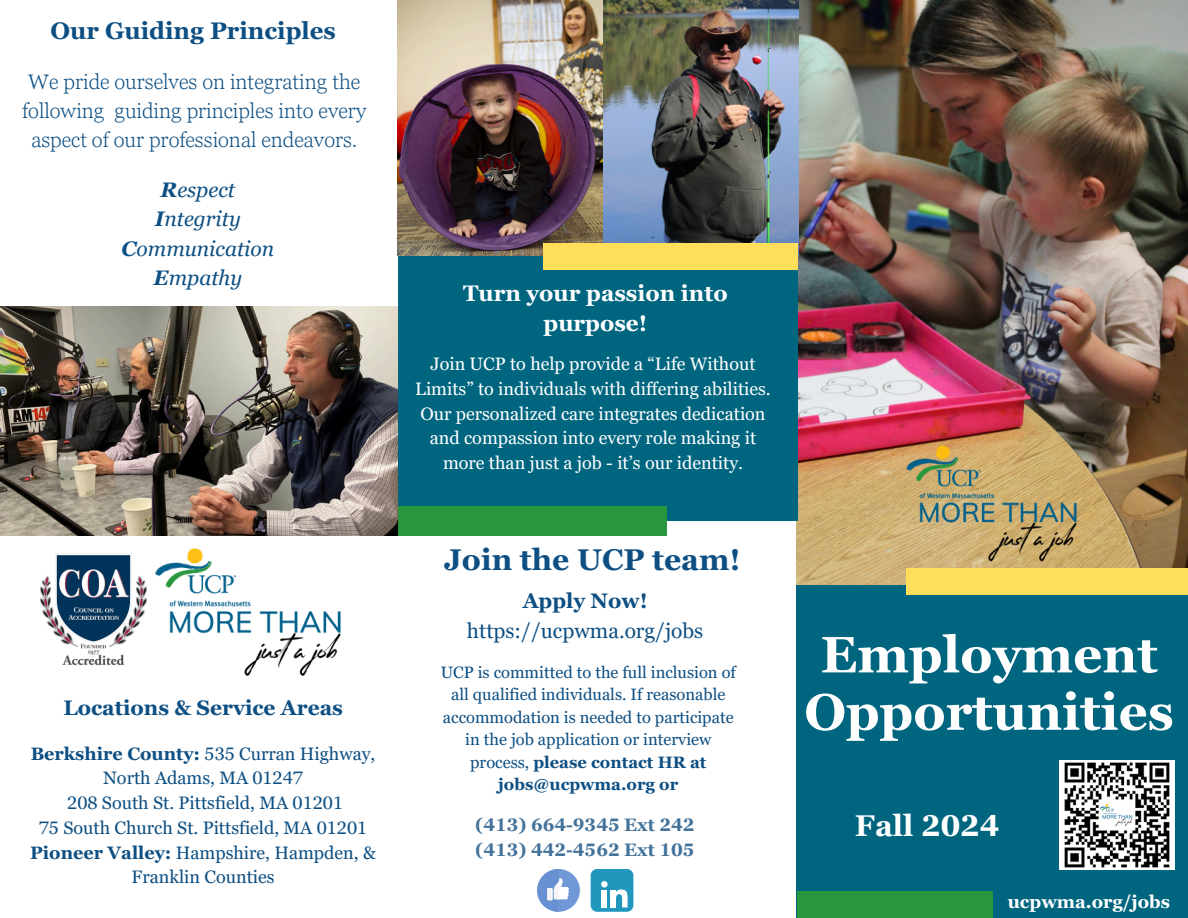
<style>
.page{position:relative;width:1188px;height:918px;background:#fff}
.page>*{position:absolute;margin:0;border:0;box-sizing:border-box;transform-origin:0 0}
.t1{font:700 51px/57.3px "Georgia Pro";color:#fff;text-align:center}
.t2{font:700 30px "Georgia Pro";color:#0d4f83}
.t3{font:700 30px "Georgia Pro";color:#fff}
.t4{font:700 24px "Georgia Pro";color:#0d4f83}
.t5{font:700 22.5px/30.3px "Georgia Pro";color:#fff;text-align:center}
.t6{font:300 21px/29.2px "Georgia Pro";color:#0d4f83;text-align:center}
.t7{font:italic 21px/29.2px "Georgia Pro";color:#0d4f83;text-align:center}
.t8{font:21px/29.2px "Georgia Pro";color:#0d4f83;text-align:center}
.t9{font:700 21px "Georgia Pro";color:#0d4f83}
.t10{font:18px/24.8px "Georgia Pro";color:#fff;text-align:center}
.t11{font:18px/24.8px "Georgia Pro";color:#0d4f83;text-align:center}
.t12{font:700 18px "Georgia Pro";color:#43729a}
.t13{font:700 18px "Georgia Pro";color:#fff}
.t14{font:16.5px/22.5px "Georgia Pro";color:#0d4f83;text-align:center}
.s1{font-weight:700}
</style>
<div class="page">
<div style="left:797px;top:582px;width:391px;height:336px;background:#006680"></div>
<img style="left:797px;top:0;width:391px;height:585px">
<img style="left:603px;top:0;width:196px;height:256px">
<img style="left:887px;top:443px;width:205px;height:122px">
<img style="left:146px;top:548px;width:195px;height:128px">
<img style="left:40px;top:555px;width:106px;height:111px">
<div style="left:906px;top:569px;width:282px;height:26px;background:#ffde59"></div>
<div style="left:797px;top:892px;width:195px;height:26px;background:#27963d"></div>
<div style="left:537px;top:869px;width:43px;height:43px;background:#7098d6;border-radius:50%"></div>
<svg style="left:537px;top:869px;width:32px;height:43px"></svg>
<div style="left:591px;top:869px;width:42px;height:43px;background:#2197bd;border-radius:6px"></div>
<svg style="left:601px;top:881px;width:7px;height:6px"></svg>
<div style="left:602px;top:890px;width:5px;height:17px;background:#fff"></div>
<div style="left:611px;top:890px;width:5px;height:17px;background:#fff"></div>
<svg style="left:616px;top:889px;width:12px;height:18px"></svg>
<div style="left:398px;top:253px;width:399px;height:268px;background:#006680"></div>
<div style="left:398px;top:506px;width:268px;height:29px;background:#27963d"></div>
<img style="left:1060px;top:760px;width:114px;height:110px">
<img style="left:0;top:307px;width:397px;height:228px">
<img style="left:398px;top:0;width:205px;height:256px">
<div style="left:543px;top:243px;width:255px;height:26px;background:#ffde59"></div>
<p class="t4" style="left:51px;top:17px;width:287px">Our Guiding Principles</p>
<p class="t6" style="left:22px;top:67px;width:346px">We pride ourselves on integrating the following guiding principles into every aspect of our professional endeavors.</p>
<p class="t7" style="left:122px;top:175px;width:154px"><span class="s1">R</span>espect<br><span class="s1">I</span>ntegrity<br><span class="s1">C</span>ommunication<br><span class="s1">E</span>mpathy</p>
<p class="t9" style="left:63px;top:695px;width:281px">Locations &amp; Service Areas</p>
<p class="t11" style="left:31px;top:741px;width:346px"><span class="s1">Berkshire County:</span> 535 Curran Highway,<br>North Adams, MA 01247</p>
<h3 class="t11" style="left:67px;top:791px;width:277px">208 South St. Pittsfield, MA 01201</h3>
<p class="t11" style="left:39px;top:815px;width:330px">75 South Church St. Pittsfield, MA 01201</p>
<h2 class="t11" style="left:30px;top:840px;width:347px"><span class="s1">Pioneer Valley:</span> Hampshire, Hampden, &amp;<br>Franklin Counties</h2>
<h5 class="t5" style="left:463px;top:278px;width:266px">Turn your passion into purpose!</h5>
<h6 class="t10" style="left:415px;top:351px;width:357px">Join UCP to help provide a “Life Without Limits” to individuals with differing abilities.<br>Our personalized care integrates dedication and compassion into every role making it more than just a job - it’s our identity.</h6>
<h1 class="t2" style="left:444px;top:542px;width:298px">Join the UCP team!</h1>
<p class="t8" style="left:467px;top:586px;width:238px"><span class="s1">Apply Now! </span>https://ucpwma.org/jobs</p>
<p class="t14" style="left:441px;top:661px;width:297px">UCP is committed to the full inclusion of all qualified individuals. If reasonable accommodation is needed to participate in the job application or interview process, <span class="s1">please contact HR at jobs@ucpwma.org or</span></p>
<p class="t1" style="left:804px;top:626px;width:371px">Employment<br>Opportunities</p>
<h6 class="t12" style="left:475px;top:814px;width:221px">(413) 664-9345 Ext 242</h6>
<h2 class="t3" style="left:855px;top:809px;width:146px">Fall 2024</h2>
<h6 class="t12" style="left:475px;top:839px;width:221px">(413) 442-4562 Ext 105</h6>
<p class="t13" style="left:1008px;top:892px;width:164px">ucpwma.org/jobs</p>
</div>
